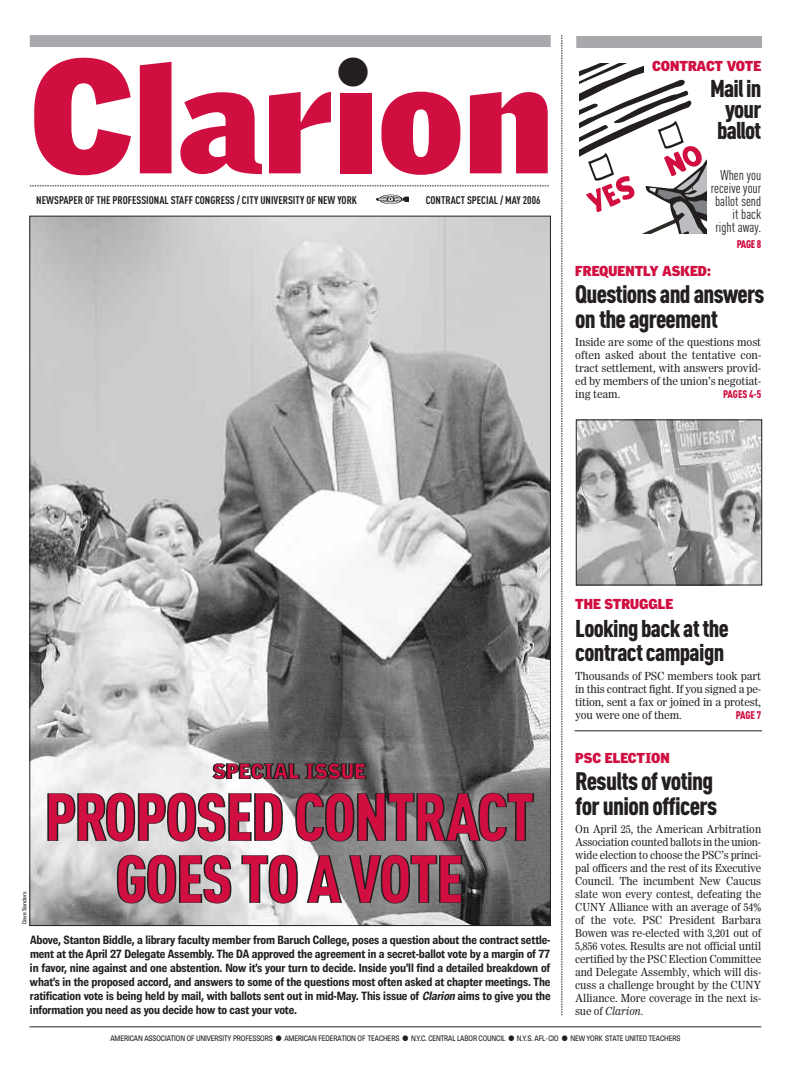
<style>
.page{position:relative;width:792px;height:1080px;background:#fff}
.page>*{position:absolute;margin:0;border:0;box-sizing:border-box;transform-origin:0 0}
.t1{font:900 148px "Griffith Gothic";color:#d10e40;scale:1.05 1}
.t2{font:900 66.2px/62px "Nu Din Cond";color:#d10e40;text-align:center}
.t3{font:40.4px "Zapf Dingbats";color:#231f20}
.t4{font:900 25px/25px "Nu Din Cond";letter-spacing:-.03em;color:#231f20}
.t5{font:900 24px/21px "Nu Din Cond";letter-spacing:-.025em;color:#231f20;text-align:right}
.t6{font:900 21px "Griffith Gothic";color:#d10e40}
.t7{font:900 14px "Griffith Gothic";color:#d10e40}
.t8{font:14px/13px "Nu Din Cond";color:#231f20;text-align:right}
.t9{font:700 12px/14px "Grey";letter-spacing:-.01em;color:#231f20;text-align:justify;scale:.96 1}
.t10{font:11px/13px "Worldwide";letter-spacing:-.01em;color:#231f20;text-align:justify;scale:.96 1}
.t11{font:11px/13px "Worldwide";letter-spacing:-.01em;color:#231f20;text-align:justify}
.t12{font:700 11px "Nu Din Cond";color:#231f20}
.t13{font:900 11px "Nu Din Cond";letter-spacing:-.015em;color:#d10e40;scale:.96 1}
.t14{font:8px "Grey";letter-spacing:-.01em;color:#231f20;scale:.94 1}
.t15{font:6px "Grey";color:#231f20}
.s1{font-size:158px}
.s2{color:#231f20}
.s3{font-style:italic}
</style>
<div class="page">
<svg style="left:562px;top:35px;width:1px;height:980px"></svg>
<img style="left:32px;top:218px;width:517px;height:706px">
<div style="left:30px;top:35px;width:521px;height:12px;background:#a8a9ad"></div>
<svg style="left:30px;top:186px;width:519px;height:1px"></svg>
<hr style="left:30px;top:1027px;width:731px;height:1px;background:#231f20">
<svg style="left:377px;top:195px;width:32px;height:9px"></svg>
<div style="left:576px;top:36px;width:186px;height:12px;background:#a8a9ad"></div>
<svg style="left:579px;top:64px;width:128px;height:169px"></svg>
<div style="left:644px;top:58px;width:117px;height:17px;background:#fff"></div>
<img style="left:578px;top:422px;width:182px;height:161px">
<div style="left:576px;top:420px;width:186px;height:165px;border:1px solid #231f20"></div>
<hr style="left:575px;top:730px;width:187px;height:1px;background:#231f20">
<h1 class="t1" style="left:29px;top:36px;width:500px"><span class="s1">C</span>larıon</h1>
<h3 class="t3" style="left:337px;top:49px;width:33px">●</h3>
<p class="t12" style="left:36px;top:196px;width:322px">NEWSPAPER OF THE PROFESSIONAL STAFF CONGRESS / CITY UNIVERSITY OF NEW YORK</p>
<p class="t12" style="left:426px;top:196px;width:116px">CONTRACT SPECIAL / MAY 2006</p>
<p class="t7" style="left:652px;top:58px;width:111px">CONTRACT VOTE</p>
<h3 class="t5" style="left:710px;top:80px;width:53px">Mail in your ballot</h3>
<p class="t8" style="left:711px;top:170px;width:52px">When you receive your ballot send it back right away.</p>
<p class="t13" style="left:737px;top:240px;width:27px">PAGE 8</p>
<p class="t7" style="left:575px;top:263px;width:137px">FREQUENTLY ASKED:</p>
<h3 class="t4" style="left:575px;top:284px;width:191px">Questions and answers on the agreement</h3>
<p class="t11" style="left:575px;top:336px;width:188px">Inside are some of the questions most often asked about the tentative con&shy;tract settlement, with answers provid&shy;ed by members of the union’s negotiat&shy;ing team.</p>
<p class="t13" style="left:723px;top:390px;width:41px">PAGES 4-5</p>
<p class="t15" style="left:22px;top:924px;width:34px;rotate:-90deg">Dave Sanders</p>
<h3 class="t6" style="left:213px;top:759px;width:155px">SPECIAL ISSUE</h3>
<h2 class="t2" style="left:44px;top:792px;width:492px">PRO<span class="s2">POSED</span> C<span class="s2">ONT</span>RACT<br>GOES TO A VOTE</h2>
<p class="t9" style="left:30px;top:934px;width:544px">Above, Stanton Biddle, a library faculty member from Baruch College, poses a question about the contract settle&shy;ment at the April 27 Delegate Assembly. The DA approved the agreement in a secret-ballot vote by a margin of 77 in favor, nine against and one abstention. Now it’s your turn to decide. Inside you’ll find a detailed breakdown of what’s in the proposed accord, and answers to some of the questions most often asked at chapter meetings. The ratification vote is being held by mail, with ballots sent out in mid-May. This issue of <span class="s3">Clarion</span>aims to give you the information you need as you decide how to cast your vote.</p>
<p class="t7" style="left:575px;top:596px;width:100px">THE STRUGGLE</p>
<h3 class="t5" style="left:575px;top:618px;width:155px;line-height:24px;text-align:left">Looking back at the contract campaign</h3>
<p class="t11" style="left:575px;top:670px;width:187px">Thousands of PSC members took part in this contract fight. If you signed a pe&shy;tition, sent a fax or joined in a protest, you were one of them.</p>
<p class="t13" style="left:736px;top:711px;width:28px">PAGE 7</p>
<p class="t7" style="left:575px;top:750px;width:96px">PSC ELECTION</p>
<h3 class="t4" style="left:575px;top:771px;width:144px">Results of voting for union officers</h3>
<p class="t10" style="left:575px;top:823px;width:195px">On April 25, the American Arbitration Association counted ballots in the union&shy;wide election to choose the PSC’s princi&shy;pal officers and the rest of its Executive Council. The incumbent New Caucus slate won every contest, defeating the CUNY Alliance with an average of 54% of the vote. PSC President Barbara Bowen was re-elected with 3,201 out of 5,856 votes. Results are not official until certified by the PSC Election Committee and Delegate Assembly, which will dis&shy;cuss a challenge brought by the CUNY Alliance. More coverage in the next is&shy;sue of <span class="s3">Clarion</span>.</p>
<p class="t14" style="left:110px;top:1035px;width:608px">AMERICAN ASSOCIATION OF UNIVERSITY PROFESSORS ● AMERICAN FEDERATION OF TEACHERS ● N.Y.C. CENTRAL LABOR COUNCIL ● N.Y.S. AFL-CIO ● NEW YORK STATE UNITED TEACHERS</p>
</div>
